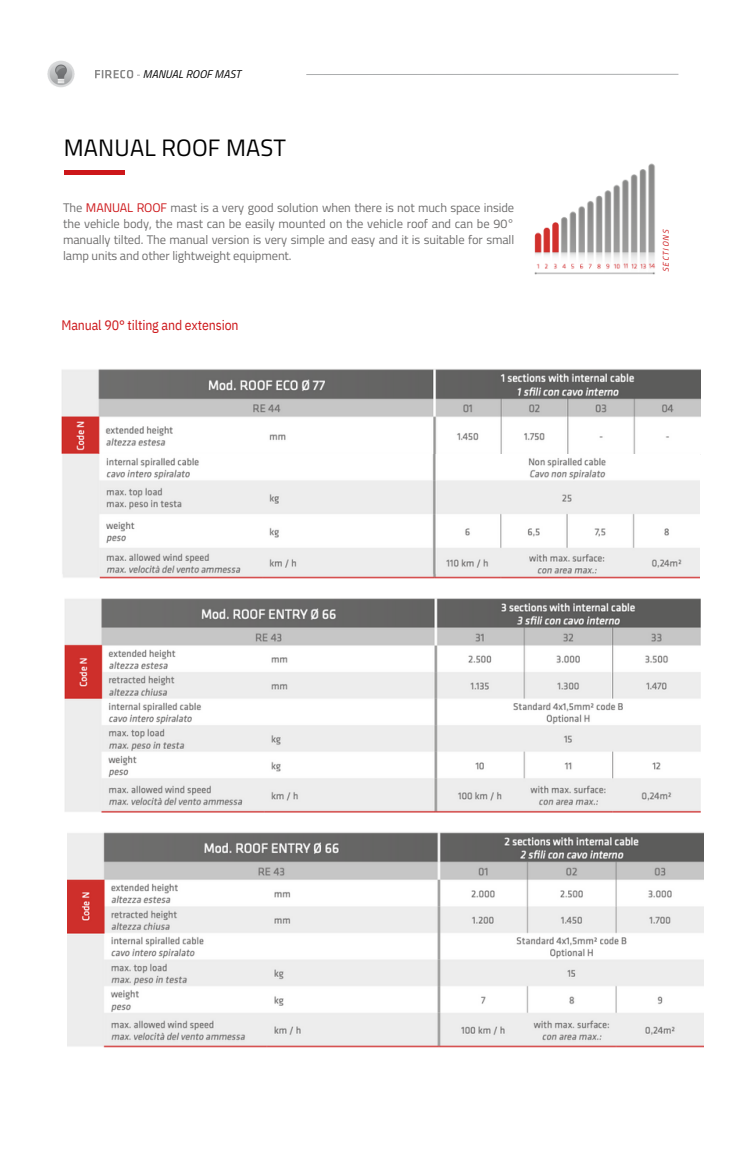
<style>
.page{position:relative;width:744px;height:1170px;background:#fff}
.page>*{position:absolute;margin:0;border:0;box-sizing:border-box;transform-origin:0 0}
.t1{font:23.75px "Titillium Web";letter-spacing:.01em;color:#000}
.t2{font:13.75px "IBM Plex Sans Cond";letter-spacing:-.01em;color:#cd171a}
.t3{font:12.5px/16px "Titillium Web";letter-spacing:-.01em;color:#706f6f;text-align:justify}
.t4{font:italic 11.25px "Titillium Web";letter-spacing:.01em;color:#000}
.t5{font:italic 8.25px "Titillium Web";color:#cd171a}
.s1{color:#cd171a}
</style>
<div class="page">
<div style="left:64px;top:170px;width:61px;height:5px;background:#cd171a"></div>
<img style="left:534px;top:163px;width:121px;height:111px">
<svg style="left:95px;top:70px;width:45px;height:8px"></svg>
<hr style="left:306px;top:74px;width:372px;height:1px;background:#abadae">
<img style="left:48px;top:61px;width:27px;height:27px">
<img style="left:61px;top:369px;width:639px;height:209px">
<img style="left:64px;top:598px;width:636px;height:214px">
<img style="left:67px;top:832px;width:636px;height:215px">
<p class="t4" style="left:143px;top:65px;width:99px">MANUAL ROOF MAST</p>
<p class="t1" style="left:64px;top:129px;width:224px">MANUAL ROOF MAST</p>
<p class="t3" style="left:63px;top:199px;width:452px">The <span class="s1">MANUAL ROOF</span> mast is a very good solution when there is not much space inside the vehicle body, the mast can be easily mounted on the vehicle roof and can be 90° manually tilted. The manual version is very simple and easy and it is suitable for small lamp units and other lightweight equipment.</p>
<p class="t2" style="left:61px;top:316px;width:179px">Manual 90° tilting and extension</p>
<p class="t5" style="left:659px;top:272px;width:44px;rotate:-90deg">SECTIONS</p>
</div>
